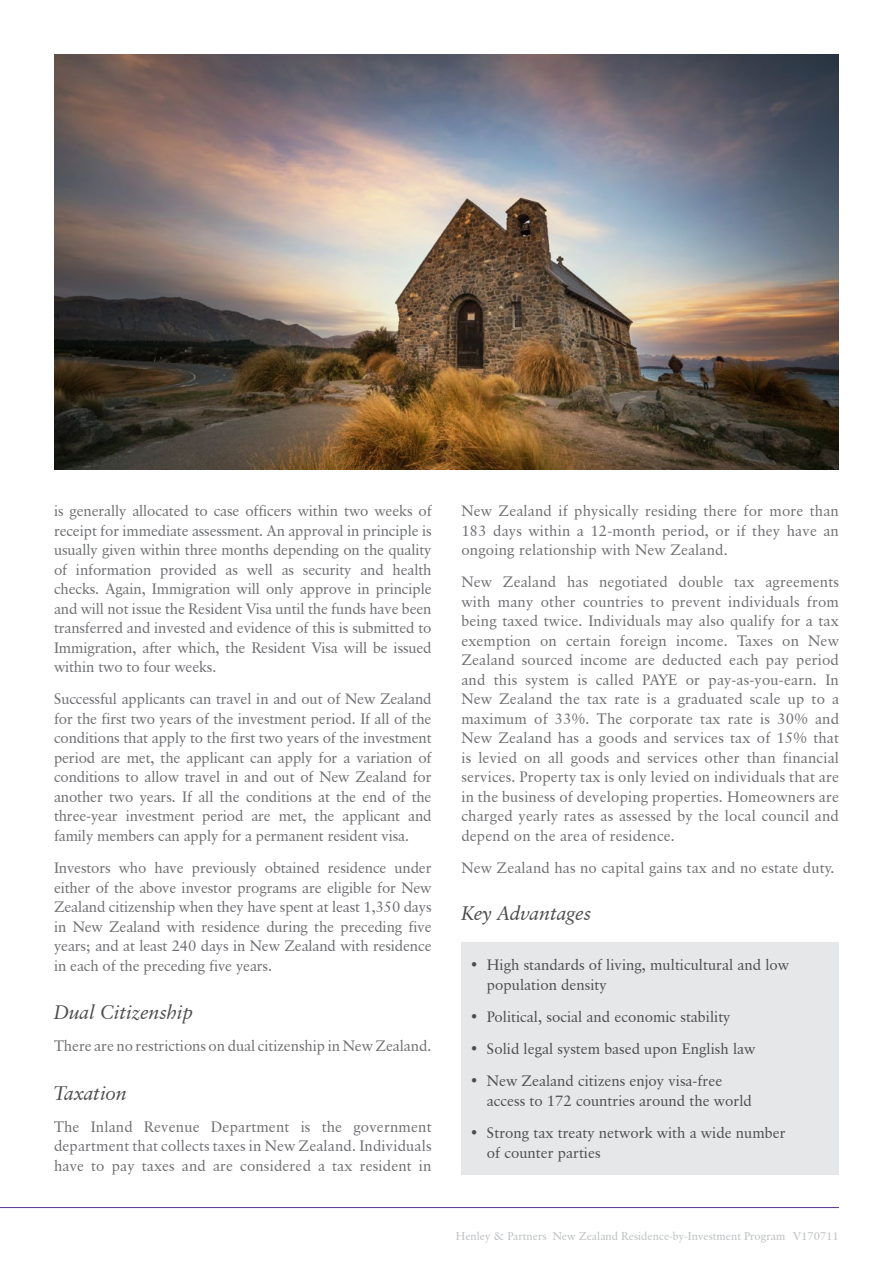
<style>
.page{position:relative;width:893px;height:1263px;background:#fff}
.page>*{position:absolute;margin:0;border:0;box-sizing:border-box;transform-origin:0 0}
.t1{font:italic 19.5px "Classical Garamond BT";color:#4d4d4f}
.t2{font:15px/19.5px "Classical Garamond BT";letter-spacing:-.005em;color:#6d6e71;text-align:justify}
.t3{font:15px/19.5px "Classical Garamond BT";color:#4d4d4f}
.t4{font:11.25px "Classical Garamond BT";color:#bcbec0}
</style>
<div class="page">
<img style="left:54px;top:54px;width:785px;height:416px">
<div style="left:461px;top:942px;width:378px;height:232px;background:#e6e7e8"></div>
<hr style="left:0;top:1207px;width:839px;height:1px;background:#543092">
<p class="t2" style="left:54px;top:501px;width:379px">is generally allocated to case officers within two weeks of receipt for immediate assessment. An approval in principle is usually given within three months depending on the quality of information provided as well as security and health checks. Again, Immigration will only approve in principle and will not issue the Resident Visa until the funds have been transferred and invested and evidence of this is submitted to Immigration, after which, the Resident Visa will be issued within two to four weeks.</p>
<p class="t2" style="left:54px;top:689px;width:379px">Successful applicants can travel in and out of New Zealand for the first two years of the investment period. If all of the conditions that apply to the first two years of the investment period are met, the applicant can apply for a variation of conditions to allow travel in and out of New Zealand for another two years. If all the conditions at the end of the three-year investment period are met, the applicant and family members can apply for a permanent resident visa.</p>
<p class="t2" style="left:54px;top:858px;width:379px">Investors who have previously obtained residence under either of the above investor programs are eligible for New Zealand citizenship when they have spent at least 1,350 days in New Zealand with residence during the preceding five years; and at least 240 days in New Zealand with residence in each of the preceding five years.</p>
<h1 class="t1" style="left:54px;top:1000px;width:141px">Dual Citizenship</h1>
<p class="t2" style="left:54px;top:1036px;width:379px">There are no restrictions on dual citizenship in New Zealand.</p>
<h1 class="t1" style="left:54px;top:1081px;width:75px">Taxation</h1>
<p class="t2" style="left:54px;top:1116px;width:379px">The Inland Revenue Department is the government department that collects taxes in New Zealand. Individuals have to pay taxes and are considered a tax resident in</p>
<p class="t2" style="left:461px;top:501px;width:379px">New Zealand if physically residing there for more than 183 days within a 12-month period, or if they have an ongoing relationship with New Zealand.</p>
<p class="t2" style="left:461px;top:572px;width:379px">New Zealand has negotiated double tax agreements with many other countries to prevent individuals from being taxed twice. Individuals may also qualify for a tax exemption on certain foreign income. Taxes on New Zealand sourced income are deducted each pay period and this system is called PAYE or pay-as-you-earn. In New Zealand the tax rate is a graduated scale up to a maximum of 33%. The corporate tax rate is 30% and New Zealand has a goods and services tax of 15% that is levied on all goods and services other than financial services. Property tax is only levied on individuals that are in the business of developing properties. Homeowners are charged yearly rates as assessed by the local council and depend on the area of residence.</p>
<p class="t2" style="left:461px;top:858px;width:375px">New Zealand has no capital gains tax and no estate duty.</p>
<h1 class="t1" style="left:461px;top:902px;width:131px">Key Advantages</h1>
<p class="t3" style="left:487px;top:955px;width:304px;text-indent:-17px">• High standards of living, multicultural and low population density</p>
<p class="t3" style="left:470px;top:1007px;width:262px">• Political, social and economic stability</p>
<p class="t3" style="left:470px;top:1039px;width:287px">• Solid legal system based upon English law</p>
<p class="t3" style="left:487px;top:1071px;width:266px;text-indent:-17px">• New Zealand citizens enjoy visa-free access to 172 countries around the world</p>
<p class="t3" style="left:487px;top:1123px;width:300px;text-indent:-17px">• Strong tax treaty network with a wide number of counter parties</p>
<p class="t4" style="left:456px;top:1229px;width:331px">Henley &amp; Partners New Zealand Residence-by-Investment Program</p>
<p class="t4" style="left:793px;top:1229px;width:47px">V170711</p>
</div>
